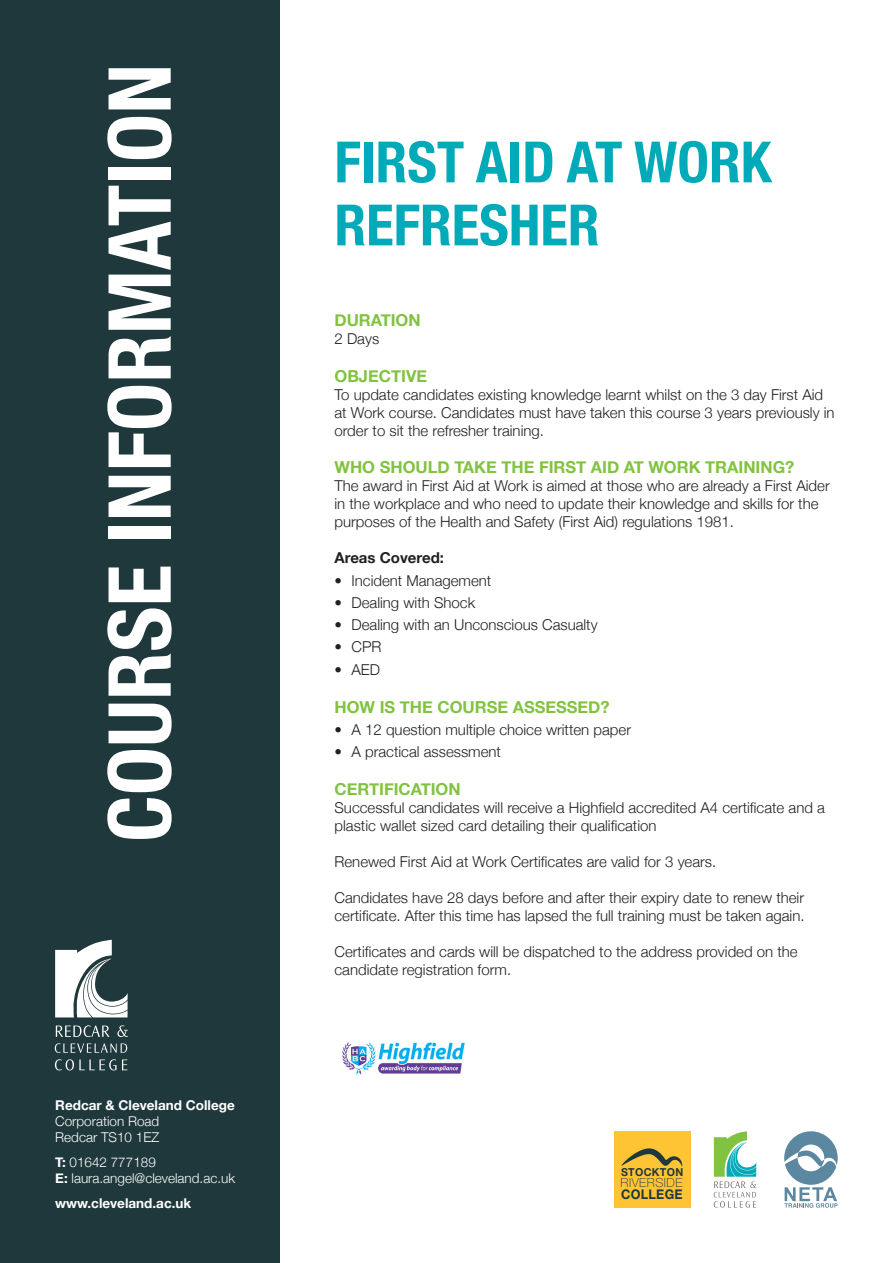
<style>
.page{position:relative;width:893px;height:1263px;background:#fff}
.page>*{position:absolute;margin:0;border:0;box-sizing:border-box;transform-origin:0 0}
.t1{font:700 condensed 87px "Helvetica Neue";color:#fff}
.Head{font:700 condensed 57px/63px "Helvetica Neue";color:#00aab8}
.Sub_Head{font:700 16.5px "Helvetica Neue";color:#81c340}
.Body{font:300 15px/18px "Helvetica Neue";color:#231f20}
.Body-2{font:700 15px "Helvetica Neue";color:#231f20}
.t2{font:300 13.5px/16.2px "Helvetica Neue";color:#fff}
.t3{font:700 13.5px "Helvetica Neue";color:#fff}
.t4{font:700 13.35px "Helvetica Neue";letter-spacing:.025em;color:#1f383b;scale:.95 1}
.t5{font:100 12.6px "Helvetica Neue";letter-spacing:.04em;color:#1f383b}
.t6{font:700 10.95px "Helvetica Neue";letter-spacing:.03em;color:#1f383b}
.s1{font-weight:700}
</style>
<div class="page">
<div style="left:0;top:0;width:279px;height:1263px;background:#1f383b"></div>
<svg style="left:55px;top:940px;width:73px;height:77px"></svg>
<svg style="left:56px;top:1025px;width:54px;height:12px"></svg>
<svg style="left:117px;top:1025px;width:11px;height:12px"></svg>
<svg style="left:55px;top:1043px;width:72px;height:10px"></svg>
<svg style="left:55px;top:1059px;width:72px;height:11px"></svg>
<div style="left:614px;top:1131px;width:76px;height:76px;background:#fec434"></div>
<svg style="left:621px;top:1148px;width:61px;height:18px"></svg>
<svg style="left:784px;top:1131px;width:54px;height:77px"></svg>
<svg style="left:714px;top:1131px;width:42px;height:77px"></svg>
<img style="left:342px;top:1042px;width:123px;height:33px">
<h1 class="t1" style="left:67px;top:842px;width:780px;rotate:-90deg">COURSE INFORMATION</h1>
<p class="t3" style="left:55px;top:1094px;width:181px">Redcar &amp; Cleveland College</p>
<p class="t2" style="left:55px;top:1112px;width:106px">Corporation Road<br>Redcar TS10 1EZ</p>
<p class="t2" style="left:55px;top:1153px;width:181px"><span class="s1">T:</span> 01642 777189<br><span class="s1">E:</span> laura.angel@cleveland.ac.uk</p>
<p class="t3" style="left:55px;top:1192px;width:137px">www.cleveland.ac.uk</p>
<p class="Head" style="left:334px;top:127px;width:438px">FIRST AID AT WORK<br>REFRESHER</p>
<p class="Sub_Head" style="left:334px;top:307px;width:88px">DURATION</p>
<p class="Body" style="left:334px;top:328px;width:46px">2 Days</p>
<p class="Sub_Head" style="left:334px;top:363px;width:94px">OBJECTIVE</p>
<p class="Body" style="left:334px;top:384px;width:502px">To update candidates existing knowledge learnt whilst on the 3 day First Aid at Work course. Candidates must have taken this course 3 years previously in order to sit the refresher training.</p>
<p class="Sub_Head" style="left:334px;top:455px;width:461px">WHO SHOULD TAKE THE FIRST AID AT WORK TRAINING?</p>
<p class="Body" style="left:334px;top:476px;width:497px">The award in First Aid at Work is aimed at those who are already a First Aider in the workplace and who need to update their knowledge and skills for the purposes of the Health and Safety (First Aid) regulations 1981.</p>
<p class="Body-2" style="left:334px;top:546px;width:111px">Areas Covered:</p>
<p class="Body" style="left:334px;top:570px;width:158px">• Incident Management</p>
<p class="Body" style="left:334px;top:592px;width:142px">• Dealing with Shock</p>
<p class="Body" style="left:334px;top:615px;width:265px">• Dealing with an Unconscious Casualty</p>
<p class="Body" style="left:334px;top:637px;width:49px">• CPR</p>
<p class="Body" style="left:334px;top:659px;width:47px">• AED</p>
<p class="Sub_Head" style="left:334px;top:694px;width:277px">HOW IS THE COURSE ASSESSED?</p>
<p class="Body" style="left:334px;top:719px;width:298px">• A 12 question multiple choice written paper</p>
<p class="Body" style="left:334px;top:742px;width:168px">• A practical assessment</p>
<p class="Sub_Head" style="left:334px;top:776px;width:128px">CERTIFICATION</p>
<p class="Body" style="left:334px;top:797px;width:492px">Successful candidates will receive a Highfield accredited A4 certificate and a plastic wallet sized card detailing their qualification</p>
<p class="Body" style="left:334px;top:851px;width:383px">Renewed First Aid at Work Certificates are valid for 3 years.</p>
<p class="Body" style="left:334px;top:887px;width:472px">Candidates have 28 days before and after their expiry date to renew their certificate. After this time has lapsed the full training must be taken again.</p>
<p class="Body" style="left:334px;top:941px;width:465px">Certificates and cards will be dispatched to the address provided on the candidate registration form.</p>
<p class="t6" style="left:621px;top:1163px;width:64px">STOCKTON</p>
<p class="t5" style="left:621px;top:1173px;width:64px">RIVERSIDE</p>
<p class="t4" style="left:621px;top:1184px;width:66px">COLLEGE</p>
</div>
